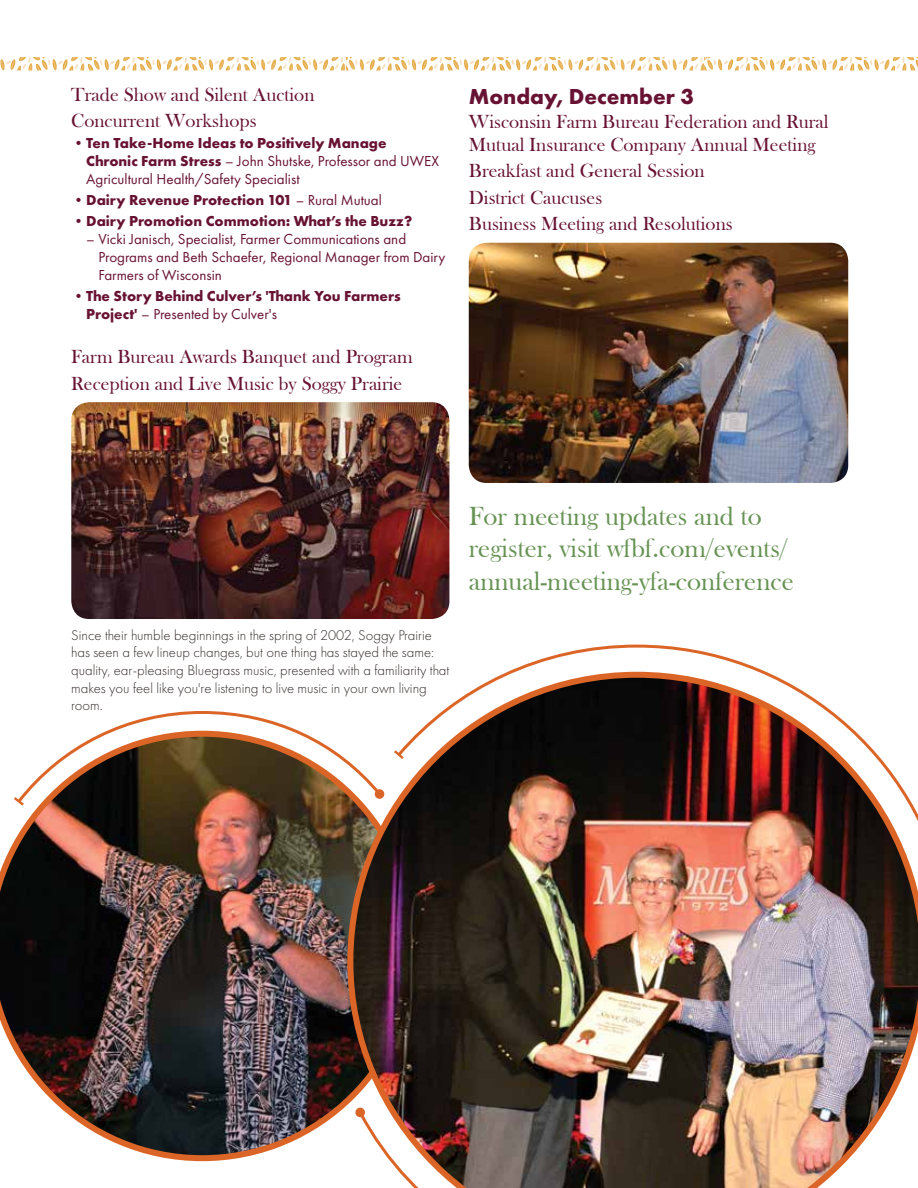
<style>
.page{position:relative;width:918px;height:1188px;background:#fff}
.page>*{position:absolute;margin:0;border:0;box-sizing:border-box;transform-origin:0 0}
.t1{font:27px/32.4px "Bask Old Face";color:#669353}
.t2{font:700 22.5px "Futura PT";color:#681233}
.t3{font:19.5px/26.4px "Bask Old Face";color:#681233}
.t4{font:15px/18px "Futura PT";color:#681233}
.t5{font:700 15px/18px "Futura PT";color:#681233}
.t6{font:300 14.7px/17.7px "Futura PT";color:#322b29}
.s1{font-weight:700}
.s2{font-weight:400}
</style>
<div class="page">
<img style="left:0;top:808px;width:347px;height:353px">
<img style="left:251px;top:57px;width:97px;height:6px">
<img style="left:610px;top:57px;width:97px;height:6px">
<img style="left:839px;top:57px;width:79px;height:6px">
<img style="left:71px;top:402px;width:378px;height:217px">
<img style="left:347px;top:792px;width:571px;height:383px">
<svg style="left:14px;top:711px;width:370px;height:97px"></svg>
<img style="left:469px;top:243px;width:379px;height:240px">
<img style="left:395px;top:644px;width:523px;height:261px">
<svg style="left:394px;top:748px;width:12px;height:14px"></svg>
<img style="left:356px;top:1108px;width:477px;height:80px">
<div style="left:355px;top:1108px;width:10px;height:9px;background:#db6527;border-radius:50%"></div>
<p class="t3" style="left:71px;top:81px;width:245px">Trade Show and Silent Auction<br>Concurrent Workshops</p>
<p class="t4" style="left:86px;top:134px;width:354px;text-indent:-15px"><span class="s1">•Ten Take-Home Ideas to Positively Manage<br>Chronic Farm Stress</span> – John Shutske, Professor and UWEX<br>Agricultural Health/Safety Specialist</p>
<p class="t5" style="left:71px;top:191px;width:312px">•Dairy Revenue Protection 101 <span class="s2">– Rural Mutual</span></p>
<p class="t5" style="left:71px;top:212px;width:342px">•Dairy Promotion Commotion: What’s the Buzz?</p>
<p class="t4" style="left:98px;top:230px;width:348px;text-indent:-12px">– Vicki Janisch, Specialist, Farmer Communications and<br>Programs and Beth Schaefer, Regional Manager from Dairy<br>Farmers of Wisconsin</p>
<p class="t5" style="left:86px;top:287px;width:316px;text-indent:-15px">•The Story Behind Culver’s 'Thank You Farmers<br>Project' <span class="s2">– Presented by Culver's</span></p>
<p class="t3" style="left:71px;top:344px;width:343px">Farm Bureau Awards Banquet and Program<br>Reception and Live Music by Soggy Prairie</p>
<p class="t2" style="left:469px;top:82px;width:226px">Monday, December 3</p>
<p class="t3" style="left:469px;top:110px;width:361px;line-height:23.4px">Wisconsin Farm Bureau Federation and Rural<br>Mutual Insurance Company Annual Meeting</p>
<p class="t3" style="left:469px;top:158px;width:265px">Breakfast and General Session<br>District Caucuses<br>Business Meeting and Resolutions</p>
<p class="t6" style="left:71px;top:626px;width:380px">Since their humble beginnings in the spring of 2002, Soggy Prairie has seen a few lineup changes, but one thing has stayed the same: quality, ear-pleasing Bluegrass music, presented with a familiarity that makes you feel like you're listening to live music in your own living room.</p>
<h1 class="t1" style="left:469px;top:500px;width:326px">For meeting updates and to register, visit wfbf.com/events/ annual-meeting-yfa-conference</h1>
</div>
